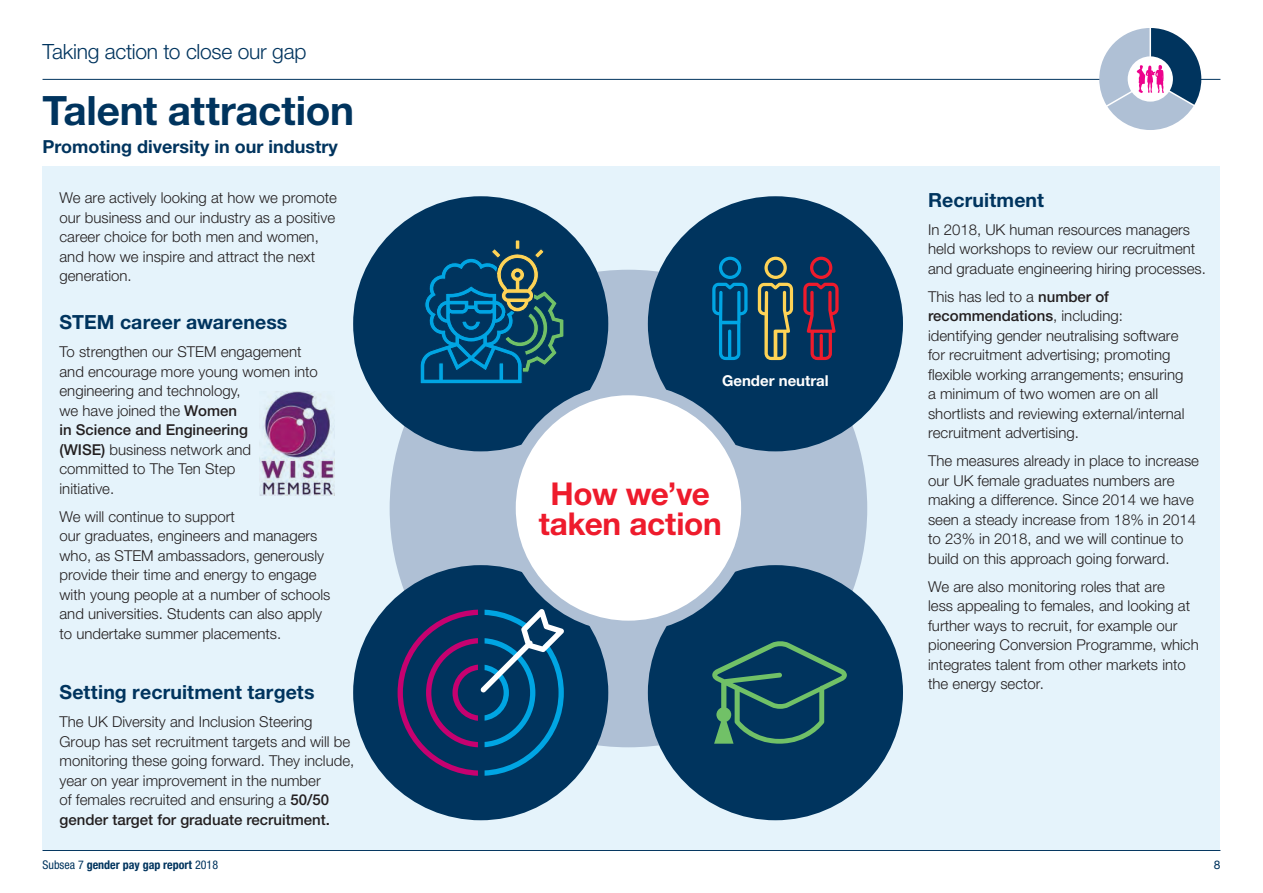
<style>
.page{position:relative;width:1263px;height:893px;background:#fff}
.page>*{position:absolute;margin:0;border:0;box-sizing:border-box;transform-origin:0 0}
.t1{font:700 40.5px "Helvetica Neue";letter-spacing:-.005em;color:#00345e}
.t2{font:700 31.5px/30px "Helvetica Neue";letter-spacing:-.01em;color:#ee1b2c;text-align:center}
.t3{font:300 21px "Helvetica Neue";letter-spacing:-.015em;color:#00345e}
.t4{font:700 19.5px "Helvetica Neue";letter-spacing:.005em;color:#00345e}
.t5{font:700 18px "Helvetica Neue";color:#00345e}
.t6{font:300 15px/19.5px "Helvetica Neue";color:#231f20}
.t7{font:700 15px "Helvetica Neue";color:#fff}
.t8{font:700 condensed 12px "Helvetica Neue";color:#00345e}
.t9{font:12px "Helvetica Neue";color:#00345e}
.s1{font-weight:500}
.s2{font-family:"Helvetica Neue LT Std";font-weight:400}
</style>
<div class="page">
<hr style="left:43px;top:850px;width:1177px;height:1px;background:#00345e">
<div style="left:43px;top:167px;width:1177px;height:683px;background:#e5f3fb"></div>
<hr style="left:43px;top:79px;width:1177px;height:1px;background:#00345e">
<div style="left:390px;top:270px;width:477px;height:477px;background:#afc0d5;border-radius:50%"></div>
<div style="left:353px;top:196px;width:255px;height:255px;background:#00345e;border-radius:50%"></div>
<div style="left:648px;top:565px;width:255px;height:255px;background:#00345e;border-radius:50%"></div>
<div style="left:648px;top:196px;width:255px;height:255px;background:#00345e;border-radius:50%"></div>
<div style="left:353px;top:565px;width:255px;height:255px;background:#00345e;border-radius:50%"></div>
<div style="left:504px;top:384px;width:249px;height:248px;background:#afc0d5;border-radius:50%"></div>
<div style="left:516px;top:395px;width:225px;height:226px;background:#fff;border-radius:50%"></div>
<svg style="left:398px;top:609px;width:166px;height:167px"></svg>
<svg style="left:758px;top:257px;width:35px;height:103px"></svg>
<svg style="left:803px;top:257px;width:36px;height:103px"></svg>
<svg style="left:712px;top:257px;width:35px;height:103px"></svg>
<svg style="left:712px;top:641px;width:135px;height:103px"></svg>
<svg style="left:419px;top:196px;width:146px;height:188px"></svg>
<svg style="left:1099px;top:28px;width:102px;height:102px"></svg>
<img style="left:259px;top:392px;width:76px;height:103px">
<h3 class="t3" style="left:43px;top:39px;width:265px">Taking action to close our gap</h3>
<h1 class="t1" style="left:43px;top:85px;width:313px">Talent attraction</h1>
<p class="t5" style="left:43px;top:135px;width:297px">Promoting diversity in our industry</p>
<p class="t6" style="left:60px;top:188px;width:279px">We are actively looking at how we promote our business and our industry as a positive career choice for both men and women, and how we inspire and attract the next generation.</p>
<h3 class="t4" style="left:60px;top:310px;width:229px">STEM career awareness</h3>
<p class="t6" style="left:60px;top:342px;width:260px">To strengthen our STEM engagement and encourage more young women into engineering and technology,<br>we have joined the <span class="s1">Women<br>in Science and Engineering<br>(WISE)</span> business network and committed to The Ten Step<br>initiative.</p>
<p class="t6" style="left:60px;top:506px;width:272px">We will continue to support<br>our graduates, engineers and managers who, as STEM ambassadors, generously provide their time and energy to engage with young people at a number of schools and universities. Students can also apply to undertake summer placements.</p>
<h3 class="t4" style="left:60px;top:680px;width:256px">Setting recruitment targets</h3>
<p class="t6" style="left:60px;top:712px;width:296px">The UK Diversity and Inclusion Steering Group has set recruitment targets and will be monitoring these going forward. They include, year on year improvement in the number<br>of females recruited and ensuring a <span class="s1">50/50 gender target for graduate recruitment.</span></p>
<p class="t7" style="left:722px;top:371px;width:108px">Gender neutral</p>
<h2 class="t2" style="left:539px;top:478px;width:185px">How we’ve taken action</h2>
<h3 class="t4" style="left:928px;top:188px;width:118px">Recruitment</h3>
<p class="t6" style="left:928px;top:219px;width:279px">In 2018, UK human resources managers held workshops to review our recruitment and graduate engineering hiring processes.</p>
<p class="t6" style="left:928px;top:286px;width:258px">This has led to a <span class="s1">number of recommendations</span>, including: identifying gender neutralising software for recruitment advertising; promoting flexible working arrangements; ensuring a minimum of two women are on all shortlists and reviewing external/internal recruitment advertising.</p>
<p class="t6" style="left:928px;top:451px;width:272px">The measures already in place to increase our UK female graduates numbers are making a difference. Since 2014 we have seen a steady increase from 18% in 2014 to 23% in 2018, and we will continue to build on this approach going forward.</p>
<p class="t6" style="left:928px;top:576px;width:272px">We are also monitoring roles that are<br>less appealing to females, and looking at further ways to recruit, for example our pioneering Conversion Programme, which integrates talent from other markets into the energy sector.</p>
<p class="t8" style="left:43px;top:854px;width:177px"><span class="s2">Subsea 7</span> gender pay gap report <span class="s2">2018</span></p>
<p class="t9" style="left:1214px;top:856px;width:8px">8</p>
</div>
